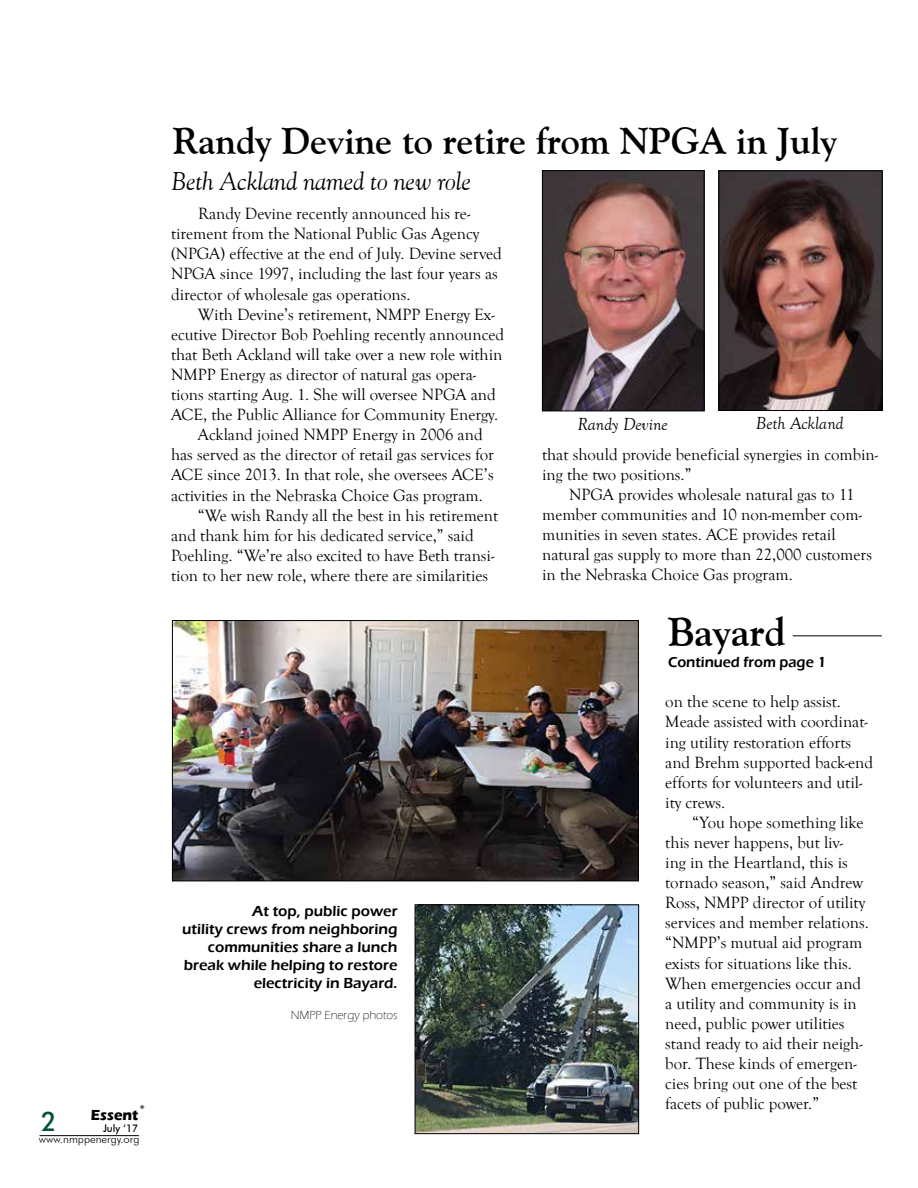
<style>
.page{position:relative;width:918px;height:1188px;background:#fff}
.page>*{position:absolute;margin:0;border:0;box-sizing:border-box;transform-origin:0 0}
.t1{font:700 40.5px "Goudy Old Style BT";color:#000}
.t2{font:700 37.5px "Goudy Old Style BT";color:#000}
.t3{font:500 27px "Futura BT";color:#00543e;scale:.95 1}
.t4{font:italic 25.5px "Goudy Old Style BT";color:#000;scale:.96 1}
.t5{font:italic 18px "Goudy Old Style T";color:#000}
.t6{font:16.8px/20.1px "Goudy Old Style T";color:#000}
.t7{font:600 15px/18px "Eras ITC";color:#000;text-align:right}
.t8{font:600 15px "Eras ITC";color:#000;scale:.96 1}
.t9{font:700 15px "Eras ITC";color:#000;scale:.95 1}
.t10{font:300 12px "Eras ITC";color:#000}
.t11{font:300 11.25px "Futura BT";color:#000}
.t12{font:500 10.5px "Futura BT";color:#000;scale:.95 1}
.t13{font:700 5.25px "Futura BT";color:#000}
</style>
<div class="page">
<hr style="left:39px;top:1135px;width:100px;height:1px;background:#000">
<img style="left:720px;top:172px;width:161px;height:237px">
<div style="left:718px;top:170px;width:165px;height:241px;border:1px solid #000"></div>
<img style="left:544px;top:172px;width:158px;height:237px">
<div style="left:542px;top:170px;width:162px;height:241px;border:1px solid #000"></div>
<hr style="left:793px;top:635px;width:89px;height:1px;background:#000">
<img style="left:174px;top:622px;width:463px;height:257px">
<div style="left:172px;top:620px;width:467px;height:261px;border:1px solid #000"></div>
<img style="left:417px;top:907px;width:220px;height:225px">
<div style="left:415px;top:905px;width:224px;height:229px;border:1px solid #000"></div>
<p class="t13" style="left:140px;top:1104px;width:6px">®</p>
<p class="t9" style="left:91px;top:1106px;width:51px">Essent</p>
<p class="t12" style="left:103px;top:1122px;width:39px">July ‘17</p>
<h3 class="t3" style="left:41px;top:1105px;width:18px">2</h3>
<p class="t11" style="left:39px;top:1132px;width:102px">www.nmppenergy.org</p>
<h2 class="t2" style="left:173px;top:118px;width:666px">Randy Devine to retire from NPGA in July</h2>
<h3 class="t4" style="left:172px;top:166px;width:313px">Beth Ackland named to new role</h3>
<p class="t6" style="left:171px;top:204px;width:332px;text-indent:27px">Randy Devine recently announced his re&shy;tirement from the National Public Gas Agency (NPGA) effective at the end of July. Devine served NPGA since 1997, including the last four years as director of wholesale gas operations.</p>
<p class="t6" style="left:198px;top:304px;width:298px">With Devine’s retirement, NMPP Energy Ex-</p>
<p class="t6" style="left:171px;top:325px;width:335px">ecutive Director Bob Poehling recently announced</p>
<p class="t6" style="left:171px;top:345px;width:333px">that Beth Ackland will take over a new role within</p>
<p class="t6" style="left:171px;top:365px;width:307px">NMPP Energy as director of natural gas opera-</p>
<p class="t6" style="left:171px;top:385px;width:326px">tions starting Aug. 1. She will oversee NPGA and</p>
<p class="t6" style="left:171px;top:405px;width:329px">ACE, the Public Alliance for Community Energy.</p>
<p class="t6" style="left:198px;top:425px;width:286px">Ackland joined NMPP Energy in 2006 and</p>
<p class="t6" style="left:171px;top:445px;width:325px">has served as the director of retail gas services for</p>
<p class="t6" style="left:171px;top:465px;width:324px">ACE since 2013. In that role, she oversees ACE’s</p>
<p class="t6" style="left:171px;top:485px;width:313px">activities in the Nebraska Choice Gas program.</p>
<p class="t6" style="left:198px;top:505px;width:302px">“We wish Randy all the best in his retirement</p>
<p class="t6" style="left:171px;top:526px;width:304px">and thank him for his dedicated service,” said</p>
<p class="t6" style="left:171px;top:546px;width:325px">Poehling. “We’re also excited to have Beth transi-</p>
<p class="t6" style="left:171px;top:566px;width:319px">tion to her new role, where there are similarities</p>
<p class="t7" style="left:182px;top:902px;width:217px">At top, public power<br>utility crews from neighboring communities share a lunch break while helping to restore electricity in Bayard.</p>
<p class="t10" style="left:291px;top:1008px;width:108px">NMPP Energy photos</p>
<p class="t5" style="left:577px;top:414px;width:92px">Randy Devine</p>
<p class="t5" style="left:756px;top:413px;width:89px">Beth Ackland</p>
<p class="t6" style="left:542px;top:444px;width:338px">that should provide beneficial synergies in combin&shy;ing the two positions.”</p>
<p class="t6" style="left:542px;top:485px;width:332px;text-indent:27px">NPGA provides wholesale natural gas to 11 member communities and 10 non-member com&shy;munities in seven states. ACE provides retail natural gas supply to more than 22,000 customers in the Nebraska Choice Gas program.</p>
<h1 class="t1" style="left:668px;top:607px;width:119px">Bayard</h1>
<p class="t8" style="left:668px;top:654px;width:166px">Continued from page 1</p>
<p class="t6" style="left:665px;top:692px;width:209px">on the scene to help assist.<br>Meade assisted with coordinat&shy;ing utility restoration efforts and Brehm supported back-end efforts for volunteers and util&shy;ity crews.</p>
<p class="t6" style="left:665px;top:813px;width:205px;text-indent:27px">“You hope something like this never happens, but liv-<br>ing in the Heartland, this is tornado season,” said Andrew<br>Ross, NMPP director of utility services and member relations. “NMPP’s mutual aid program exists for situations like this.<br>When emergencies occur and a utility and community is in need, public power utilities stand ready to aid their neigh&shy;bor. These kinds of emergen&shy;cies bring out one of the best facets of public power.”</p>
</div>
